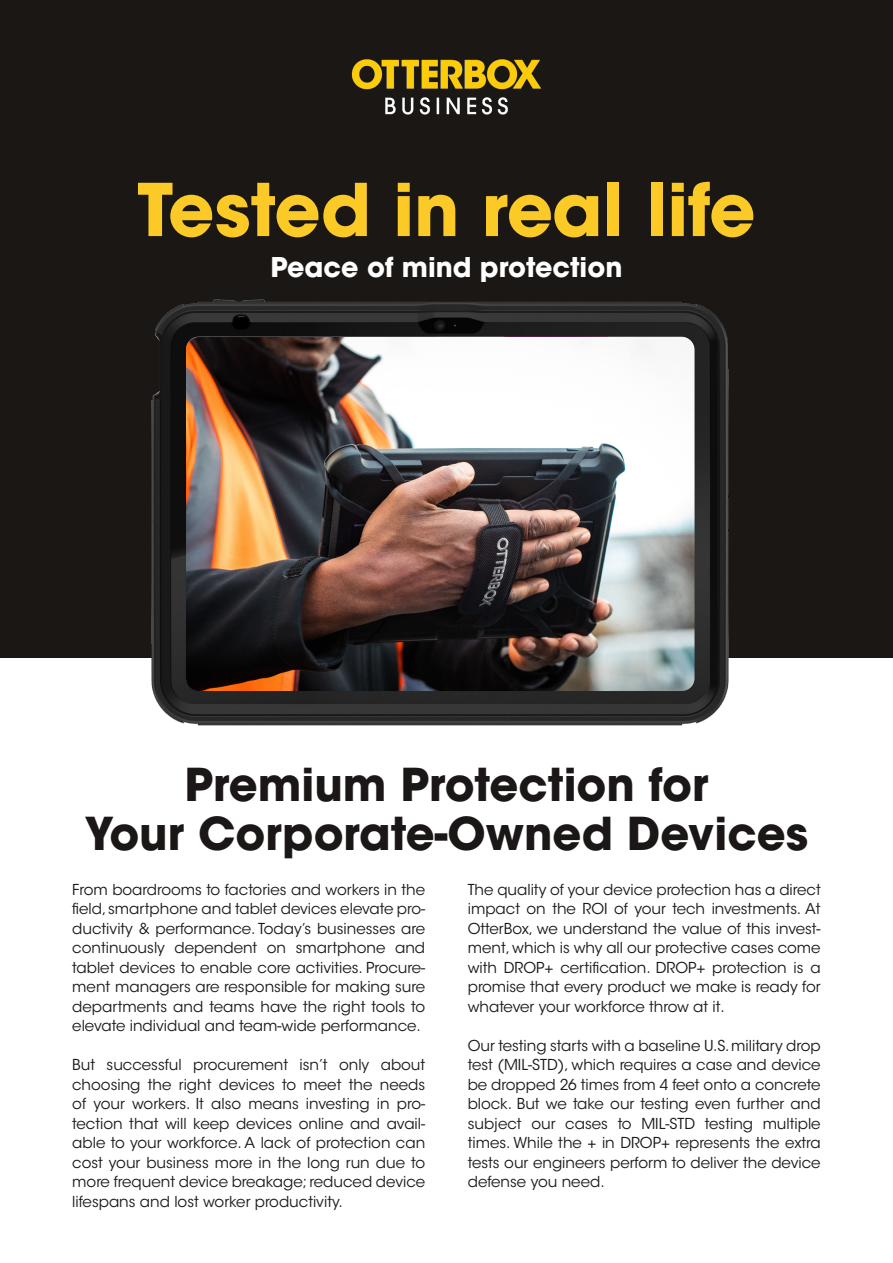
<style>
.page{position:relative;width:893px;height:1263px;background:#fff}
.page>*{position:absolute;margin:0;border:0;box-sizing:border-box;transform-origin:0 0}
.t1{font:700 72px "ITC Avant Garde Std";color:#fbca27}
.t2{font:700 45px/49.5px "ITC Avant Garde Std";color:#1b1717;text-align:center}
.t3{font:700 27px "ITC Avant Garde Std";color:#fff}
.t4{font:15px/19.5px "ITC Avant Garde Std";color:#1b1717;text-align:justify}
</style>
<div class="page">
<div style="left:0;top:0;width:893px;height:657px;background:#1a1715"></div>
<img style="left:351px;top:59px;width:190px;height:56px">
<img style="left:146px;top:299px;width:601px;height:427px">
<img style="left:186px;top:337px;width:508px;height:354px">
<p class="t1" style="left:137px;top:163px;width:620px">Tested in real life</p>
<p class="t3" style="left:271px;top:249px;width:353px">Peace of mind protection</p>
<p class="t2" style="left:85px;top:759px;width:725px">Premium Protection for<br>Your Corporate-Owned Devices</p>
<p class="t4" style="left:72px;top:879px;width:354px">From boardrooms to factories and workers in the field, smartphone and tablet devices elevate pro&shy;ductivity &amp; performance. Today’s businesses are continuously dependent on smartphone and tablet devices to enable core activities. Procure&shy;ment managers are responsible for making sure departments and teams have the right tools to elevate individual and team-wide performance.</p>
<p class="t4" style="left:72px;top:1055px;width:354px">But successful procurement isn’t only about choosing the right devices to meet the needs of your workers. It also means investing in pro&shy;tection that will keep devices online and avail&shy;able to your workforce. A lack of protection can cost your business more in the long run due to more frequent device breakage; reduced device lifespans and lost worker productivity.</p>
<p class="t4" style="left:468px;top:879px;width:354px">The quality of your device protection has a direct impact on the ROI of your tech investments. At OtterBox, we understand the value of this invest&shy;ment, which is why all our protective cases come with DROP+ certification. DROP+ protection is a promise that every product we make is ready for whatever your workforce throw at it.</p>
<p class="t4" style="left:468px;top:1035px;width:354px">Our testing starts with a baseline U.S. military drop test (MIL-STD), which requires a case and device be dropped 26 times from 4 feet onto a concrete block. But we take our testing even further and subject our cases to MIL-STD testing multiple times. While the + in DROP+ represents the extra tests our engineers perform to deliver the device defense you need.</p>
</div>
